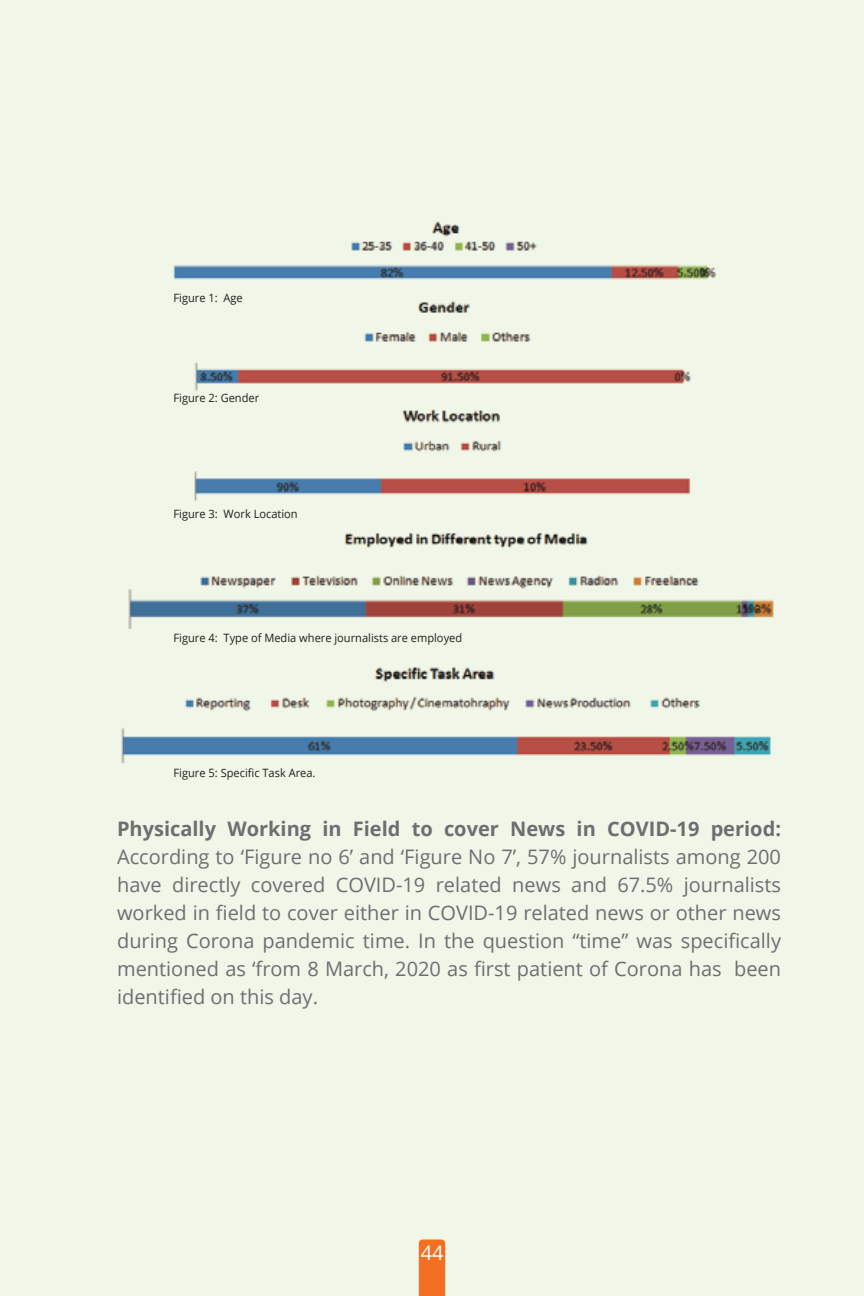
<style>
.page{position:relative;width:864px;height:1296px;background:#f0f7e8}
.page>*{position:absolute;margin:0;border:0;box-sizing:border-box;transform-origin:0 0}
.t1{font:20px/28px "Open Sans";color:#6d6e71;text-align:justify}
.t2{font:700 20px "Open Sans";color:#6d6e71}
.t3{font:20px "Open Sans";color:#fff}
.t4{font:11.4px "Open Sans";color:#231f20}
</style>
<div class="page">
<svg style="left:419px;top:1239px;width:26px;height:57px"></svg>
<img style="left:121px;top:221px;width:653px;height:543px">
<p class="t4" style="left:174px;top:290px;width:71px">Figure 1: Age</p>
<p class="t4" style="left:174px;top:390px;width:87px">Figure 2: Gender</p>
<p class="t4" style="left:174px;top:506px;width:126px">Figure 3: Work Location</p>
<p class="t4" style="left:174px;top:630px;width:290px">Figure 4: Type of Media where journalists are employed</p>
<p class="t4" style="left:174px;top:765px;width:144px">Figure 5: Specific Task Area.</p>
<p class="t2" style="left:117px;top:815px;width:665px">Physically Working in Field to cover News in COVID-19 period:</p>
<p class="t1" style="left:117px;top:842px;width:666px">According to ‘Figure no 6’ and ‘Figure No 7’, 57% journalists among 200 have directly covered COVID-19 related news and 67.5% journalists worked in field to cover either in COVID-19 related news or other news during Corona pandemic time. In the question “time” was specifically mentioned as ‘from 8 March, 2020 as first patient of Corona has been identified on this day.</p>
<p class="t3" style="left:421px;top:1239px;width:24px">44</p>
</div>
